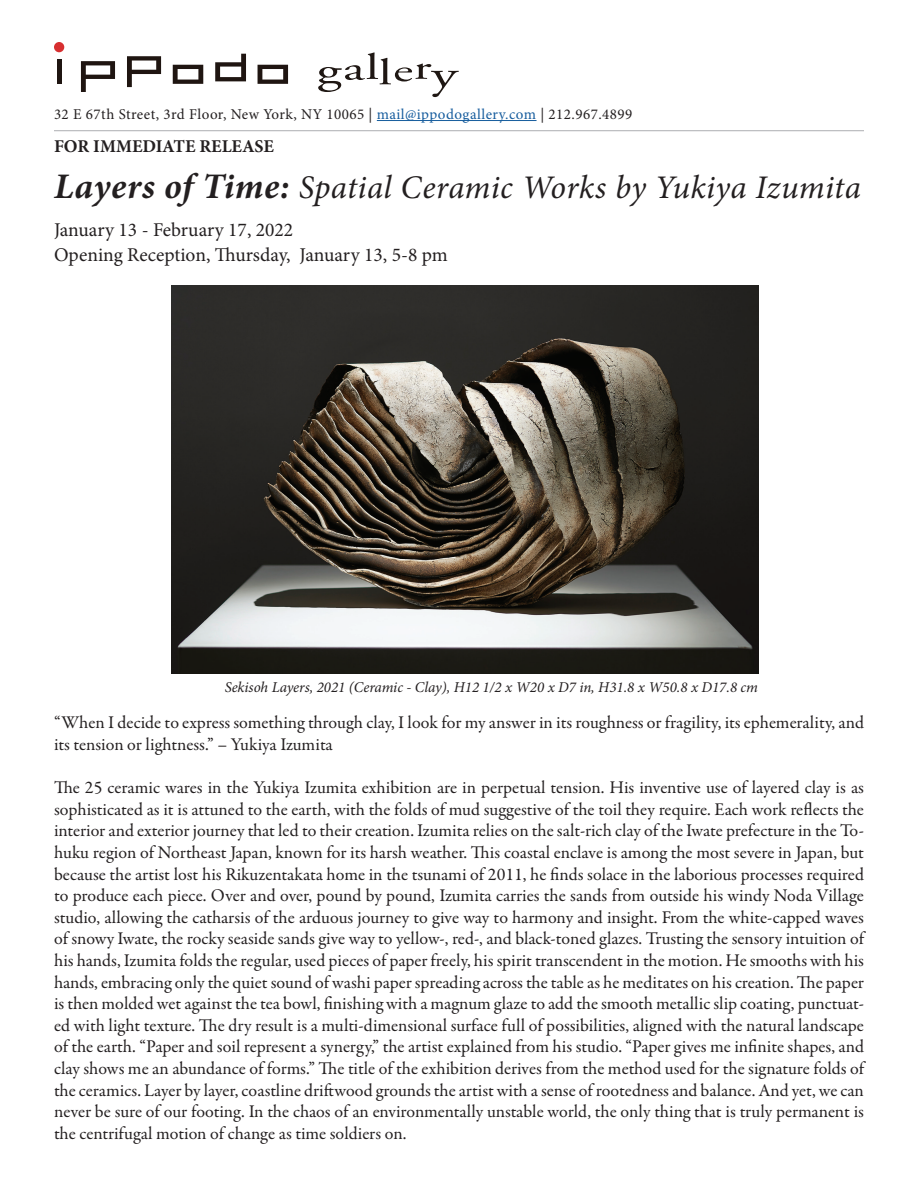
<style>
.page{position:relative;width:918px;height:1188px;background:#fff}
.page>*{position:absolute;margin:0;border:0;box-sizing:border-box;transform-origin:0 0}
.t1{font:italic 33px "Minion Pro";letter-spacing:.01em;color:#231f20}
.t2{font:19.5px/24.6px "Minion Pro";color:#231f20}
.t3{font:18px/21.6px "Garamond Premr Pro";color:#231f20}
.t4{font:700 18px "Minion Pro";color:#231f20}
.t5{font:15px "Minion Pro";letter-spacing:.03em;color:#231f20}
.t6{font:italic 15px "Minion Pro";color:#231f20}
.s1{color:#175d9e}
.s2{font-weight:700;font-size:36px}
</style>
<div class="page">
<svg style="left:318px;top:52px;width:141px;height:45px"></svg>
<div style="left:57px;top:60px;width:5px;height:24px;background:#1f1511"></div>
<svg style="left:215px;top:54px;width:31px;height:27px"></svg>
<svg style="left:173px;top:65px;width:30px;height:19px"></svg>
<svg style="left:258px;top:65px;width:30px;height:19px"></svg>
<svg style="left:81px;top:61px;width:34px;height:31px"></svg>
<svg style="left:127px;top:56px;width:34px;height:31px"></svg>
<div style="left:54px;top:42px;width:10px;height:10px;background:#d72f30;border-radius:50%"></div>
<hr style="left:377px;top:120px;width:160px;height:1px;background:#175d9e">
<hr style="left:54px;top:130px;width:810px;height:1px;background:#acadb1">
<img style="left:172px;top:285px;width:586px;height:389px">
<p class="t5" style="left:54px;top:104px;width:580px">32 E 67th Street, 3rd Floor, New York, NY 10065 | <span class="s1">mail@ippodogallery.com</span> | 212.967.4899</p>
<p class="t4" style="left:54px;top:134px;width:221px">FOR IMMEDIATE RELEASE</p>
<h1 class="t1" style="left:54px;top:165px;width:808px"><span class="s2">Layers of Time:</span> Spatial Ceramic Works by Yukiya Izumita</h1>
<p class="t2" style="left:54px;top:218px;width:395px">January 13 - February 17, 2022<br>Opening Reception, Thursday, January 13, 5-8 pm</p>
<p class="t6" style="left:225px;top:677px;width:535px">Sekisoh Layers, 2021 (Ceramic - Clay), H12 1/2 x W20 x D7 in, H31.8 x W50.8 x D17.8 cm</p>
<p class="t3" style="left:54px;top:712px;width:812px">“When I decide to express something through clay, I look for my answer in its roughness or fragility, its ephemerality, and its tension or lightness.” – Yukiya Izumita</p>
<p class="t3" style="left:54px;top:777px;width:812px;text-align:justify">The 25 ceramic wares in the Yukiya Izumita exhibition are in perpetual tension. His inventive use of layered clay is as sophisticated as it is attuned to the earth, with the folds of mud suggestive of the toil they require. Each work reflects the interior and exterior journey that led to their creation. Izumita relies on the salt-rich clay of the Iwate prefecture in the To&shy;huku region of Northeast Japan, known for its harsh weather. This coastal enclave is among the most severe in Japan, but because the artist lost his Rikuzentakata home in the tsunami of 2011, he finds solace in the laborious processes required to produce each piece. Over and over, pound by pound, Izumita carries the sands from outside his windy Noda Village studio, allowing the catharsis of the arduous journey to give way to harmony and insight. From the white-capped waves of snowy Iwate, the rocky seaside sands give way to yellow-, red-, and black-toned glazes. Trusting the sensory intuition of his hands, Izumita folds the regular, used pieces of paper freely, his spirit transcendent in the motion. He smooths with his hands, embracing only the quiet sound of washi paper spreading across the table as he meditates on his creation. The paper is then molded wet against the tea bowl, finishing with a magnum glaze to add the smooth metallic slip coating, punctuat&shy;ed with light texture. The dry result is a multi-dimensional surface full of possibilities, aligned with the natural landscape of the earth. “Paper and soil represent a synergy,” the artist explained from his studio. “Paper gives me infinite shapes, and clay shows me an abundance of forms.” The title of the exhibition derives from the method used for the signature folds of the ceramics. Layer by layer, coastline driftwood grounds the artist with a sense of rootedness and balance. And yet, we can never be sure of our footing. In the chaos of an environmentally unstable world, the only thing that is truly permanent is the centrifugal motion of change as time soldiers on.</p>
</div>
